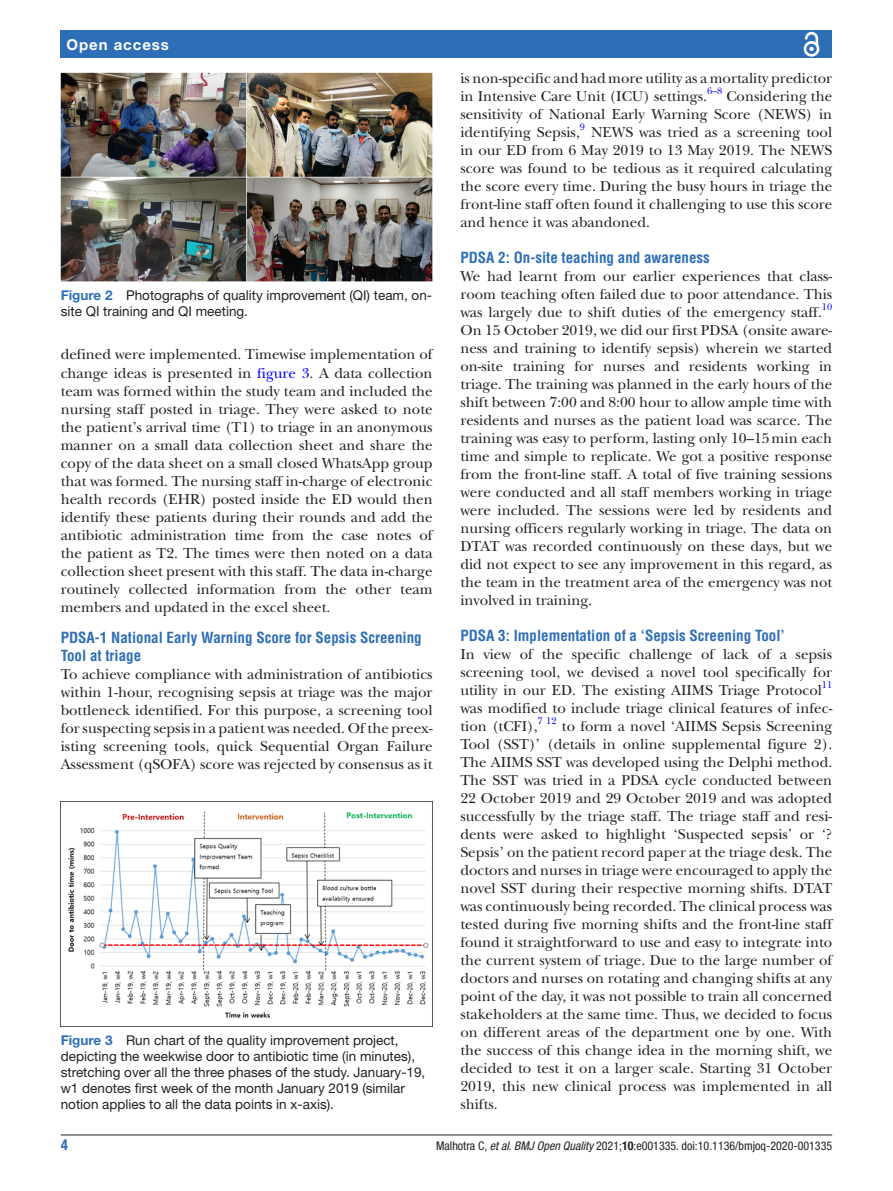
<style>
.page{position:relative;width:893px;height:1191px;background:#fff}
.page>*{position:absolute;margin:0;border:0;box-sizing:border-box;transform-origin:0 0}
.t1{font:15px/18px "New Baskerville";color:#231f20;text-align:justify}
.t2{font:700 condensed 15px/18px "Helvetica LT Std";color:#2e6eb7}
.t3{font:700 15px "Helvetica Neue LT Std";letter-spacing:.065em;color:#fff}
.t4{font:700 condensed 15px "Helvetica Neue LT Std";color:#2e6eb7}
.t5{font:13.5px/16.2px "Helvetica Neue LT Std";color:#231f20}
.t6{font:condensed 12px "Helvetica Neue LT Std";color:#231f20}
.t7{font:9.9px "New Baskerville";color:#00f}
.s1{font-weight:700;color:#2e6eb7}
.s2{color:#00f}
.s3{font-style:italic}
.s4{font-weight:700}
</style>
<div class="page">
<hr style="left:61px;top:1134px;width:771px;height:1px;background:#231f20">
<div style="left:61px;top:31px;width:771px;height:27px;background:#2e6eb7"></div>
<svg style="left:803px;top:31px;width:17px;height:26px"></svg>
<img style="left:61px;top:73px;width:372px;height:209px">
<img style="left:61px;top:801px;width:372px;height:225px">
<p class="t3" style="left:66px;top:35px;width:104px">Open access</p>
<p class="t5" style="left:61px;top:286px;width:373px"><span class="s1">Figure 2</span> Photographs of quality improvement (QI) team, on&shy;site QI training and QI meeting.</p>
<p class="t1" style="left:61px;top:345px;width:373px">defined were implemented. Timewise implementation of change ideas is presented in <span class="s2">figure 3</span>. A data collection team was formed within the study team and included the nursing staff posted in triage. They were asked to note the patient’s arrival time (T1) to triage in an anonymous manner on a small data collection sheet and share the copy of the data sheet on a small closed WhatsApp group that was formed. The nursing staff in-charge of electronic health records (EHR) posted inside the ED would then identify these patients during their rounds and add the antibiotic administration time from the case notes of the patient as T2. The times were then noted on a data collection sheet present with this staff. The data in-charge routinely collected information from the other team members and updated in the excel sheet.</p>
<p class="t2" style="left:61px;top:628px;width:362px">PDSA-1 National Early Warning Score for Sepsis Screening<br>Tool at triage</p>
<p class="t1" style="left:61px;top:665px;width:373px">To achieve compliance with administration of antibiotics within 1-hour, recognising sepsis at triage was the major bottleneck identified. For this purpose, a screening tool for suspecting sepsis in a patient was needed. Of the preex&shy;isting screening tools, quick Sequential Organ Failure Assessment (qSOFA) score was rejected by consensus as it</p>
<p class="t5" style="left:61px;top:1031px;width:366px"><span class="s1">Figure 3</span> Run chart of the quality improvement project, depicting the weekwise door to antibiotic time (in minutes), stretching over all the three phases of the study. January-19, w1 denotes first week of the month January 2019 (similar notion applies to all the data points in x-axis).</p>
<p class="t1" style="left:460px;top:69px;width:373px">is non-specific and had more utility as a mortality predictor in Intensive Care Unit (ICU) settings.<sup>6–8</sup> Considering the sensitivity of National Early Warning Score (NEWS) in identifying Sepsis,</p>
<p class="t7" style="left:580px;top:121px;width:7px">9</p>
<p class="t1" style="left:460px;top:123px;width:373px;text-indent:131px">NEWS was tried as a screening tool in our ED from 6 May 2019 to 13 May 2019. The NEWS score was found to be tedious as it required calculating the score every time. During the busy hours in triage the front-line staff often found it challenging to use this score and hence it was abandoned.</p>
<p class="t2" style="left:460px;top:248px;width:251px">PDSA 2: On-site teaching and awareness</p>
<p class="t1" style="left:460px;top:267px;width:373px">We had learnt from our earlier experiences that class&shy;room teaching often failed due to poor attendance. This was largely due to shift duties of the emergency staff.</p>
<p class="t7" style="left:822px;top:301px;width:12px">10</p>
<p class="t1" style="left:460px;top:321px;width:373px">On 15 October 2019, we did our first PDSA (onsite aware&shy;ness and training to identify sepsis) wherein we started on-site training for nurses and residents working in triage. The training was planned in the early hours of the shift between 7:00 and 8:00 hour to allow ample time with residents and nurses as the patient load was scarce. The training was easy to perform, lasting only 10–15min each time and simple to replicate. We got a positive response from the front-line staff. A total of five training sessions were conducted and all staff members working in triage were included. The sessions were led by residents and nursing officers regularly working in triage. The data on DTAT was recorded continuously on these days, but we did not expect to see any improvement in this regard, as the team in the treatment area of the emergency was not involved in training.</p>
<p class="t2" style="left:460px;top:626px;width:326px">PDSA 3: Implementation of a ‘Sepsis Screening Tool’</p>
<p class="t1" style="left:460px;top:645px;width:373px">In view of the specific challenge of lack of a sepsis screening tool, we devised a novel tool specifically for utility in our ED. The existing AIIMS Triage Protocol</p>
<p class="t7" style="left:822px;top:679px;width:12px">11</p>
<p class="t1" style="left:460px;top:699px;width:373px">was modified to include triage clinical features of infec&shy;tion (tCFI),</p>
<p class="t7" style="left:538px;top:715px;width:20px">7 12</p>
<p class="t1" style="left:460px;top:717px;width:373px;text-indent:102px">to form a novel ‘AIIMS Sepsis Screening Tool (SST)’ (details in online supplemental figure 2).<br>The AIIMS SST was developed using the Delphi method.<br>The SST was tried in a PDSA cycle conducted between 22 October 2019 and 29 October 2019 and was adopted successfully by the triage staff. The triage staff and resi&shy;dents were asked to highlight ‘Suspected sepsis’ or ‘?<br>Sepsis’ on the patient record paper at the triage desk. The doctors and nurses in triage were encouraged to apply the novel SST during their respective morning shifts. DTAT was continuously being recorded. The clinical process was tested during five morning shifts and the front-line staff found it straightforward to use and easy to integrate into the current system of triage. Due to the large number of doctors and nurses on rotating and changing shifts at any point of the day, it was not possible to train all concerned stakeholders at the same time. Thus, we decided to focus on different areas of the department one by one. With the success of this change idea in the morning shift, we decided to test it on a larger scale. Starting 31 October 2019, this new clinical process was implemented in all shifts.</p>
<p class="t4" style="left:61px;top:1135px;width:9px">4</p>
<p class="t6" style="left:436px;top:1138px;width:398px">Malhotra C, <span class="s3">et al</span>. <span class="s3">BMJ Open Quality</span> 2021;<span class="s4">10</span>:e001335. doi:10.1136/bmjoq-2020-001335</p>
</div>
